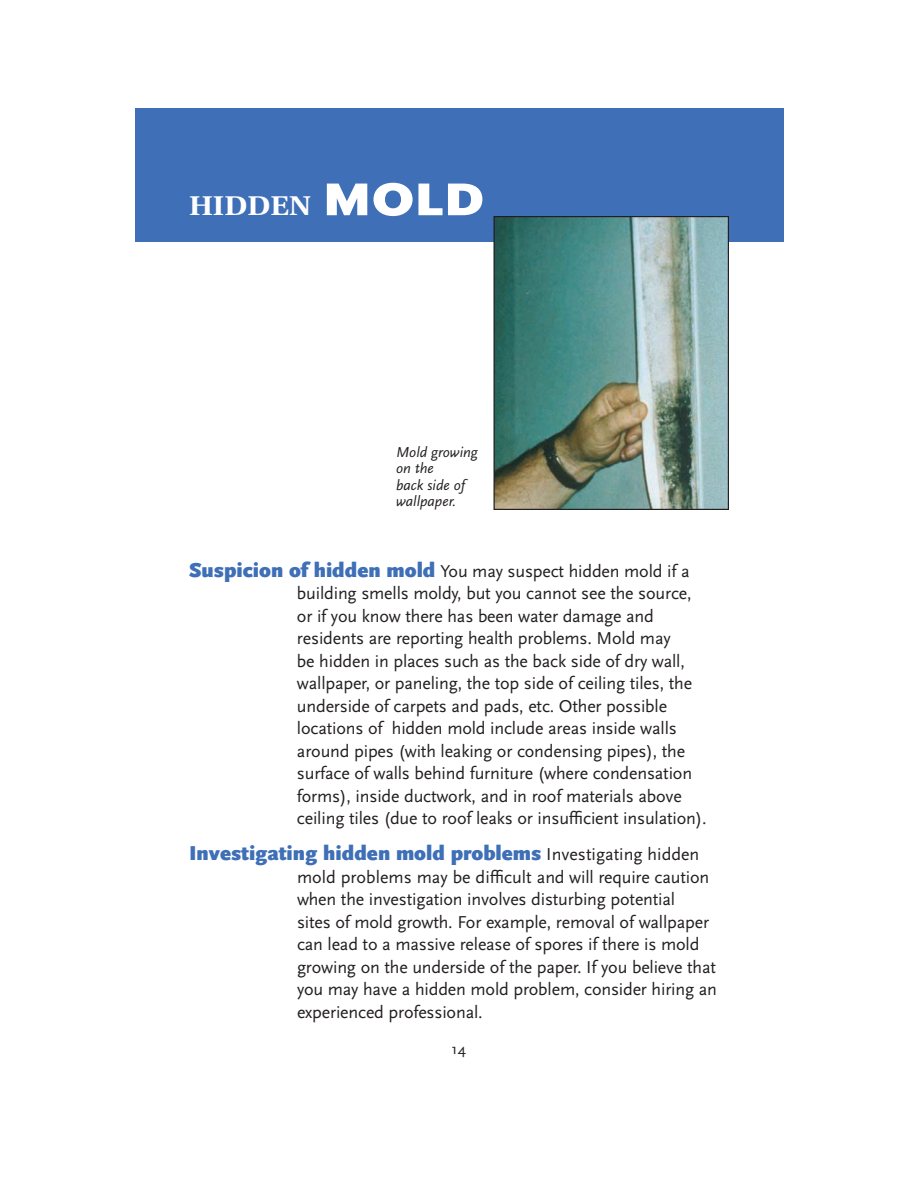
<style>
.page{position:relative;width:918px;height:1188px;background:#fff}
.page>*{position:absolute;margin:0;border:0;box-sizing:border-box;transform-origin:0 0}
.t1{font:900 48px "Scala Sans Pro";color:#fff;scale:1.1 1}
.t2{font:900 21px "Scala Sans Pro";color:#3e6fb7}
.t3{font:18px/22.5px "Scala Sans Pro";letter-spacing:-.01em;color:#231f20}
.t4{font:italic 15px/16.5px "Scala Sans Pro";color:#231f20}
.t5{font:15px "Scala Sans Pro";color:#231f20;scale:1.05 1}
.s1{font-weight:900;font-size:21px;color:#3e6fb7}
.s2{font-weight:400;font-size:18px;color:#231f20}
</style>
<div class="page">
<div style="left:135px;top:108px;width:648px;height:134px;background:#3e6fb7"></div>
<img style="left:496px;top:218px;width:231px;height:290px">
<div style="left:494px;top:216px;width:235px;height:294px;border:1px solid #231f20"></div>
<h1 class="t1" style="left:322px;top:181px;width:148px">MOLD</h1>
<p class="t4" style="left:396px;top:445px;width:83px">Mold growing on the<br>back side of wallpaper.</p>
<p class="t3" style="left:297px;top:561px;width:411px;text-indent:-108px"><span class="s1">Suspicion of hidden mold</span> You may suspect hidden mold if a building smells moldy, but you cannot see the source, or if you know there has been water damage and residents are reporting health problems. Mold may<br>be hidden in places such as the back side of dry wall, wallpaper, or paneling, the top side of ceiling tiles, the underside of carpets and pads, etc. Other possible locations of hidden mold include areas inside walls around pipes (with leaking or condensing pipes), the surface of walls behind furniture (where condensation forms), inside duct work, and in roof materials above ceiling tiles (due to roof leaks or insufficient insulation).</p>
<p class="t2" style="left:189px;top:845px;width:512px">Investigating hidden mold problems <span class="s2">Investigating hidden</span></p>
<p class="t3" style="left:297px;top:867px;width:422px">mold problems may be difficult and will require caution when the investigation involves disturbing potential<br>sites of mold growth. For example, removal of wallpaper can lead to a massive release of spores if there is mold growing on the underside of the paper. If you believe that you may have a hidden mold problem, consider hiring an experienced professional.</p>
<p class="t5" style="left:452px;top:1044px;width:15px">14</p>
</div>
